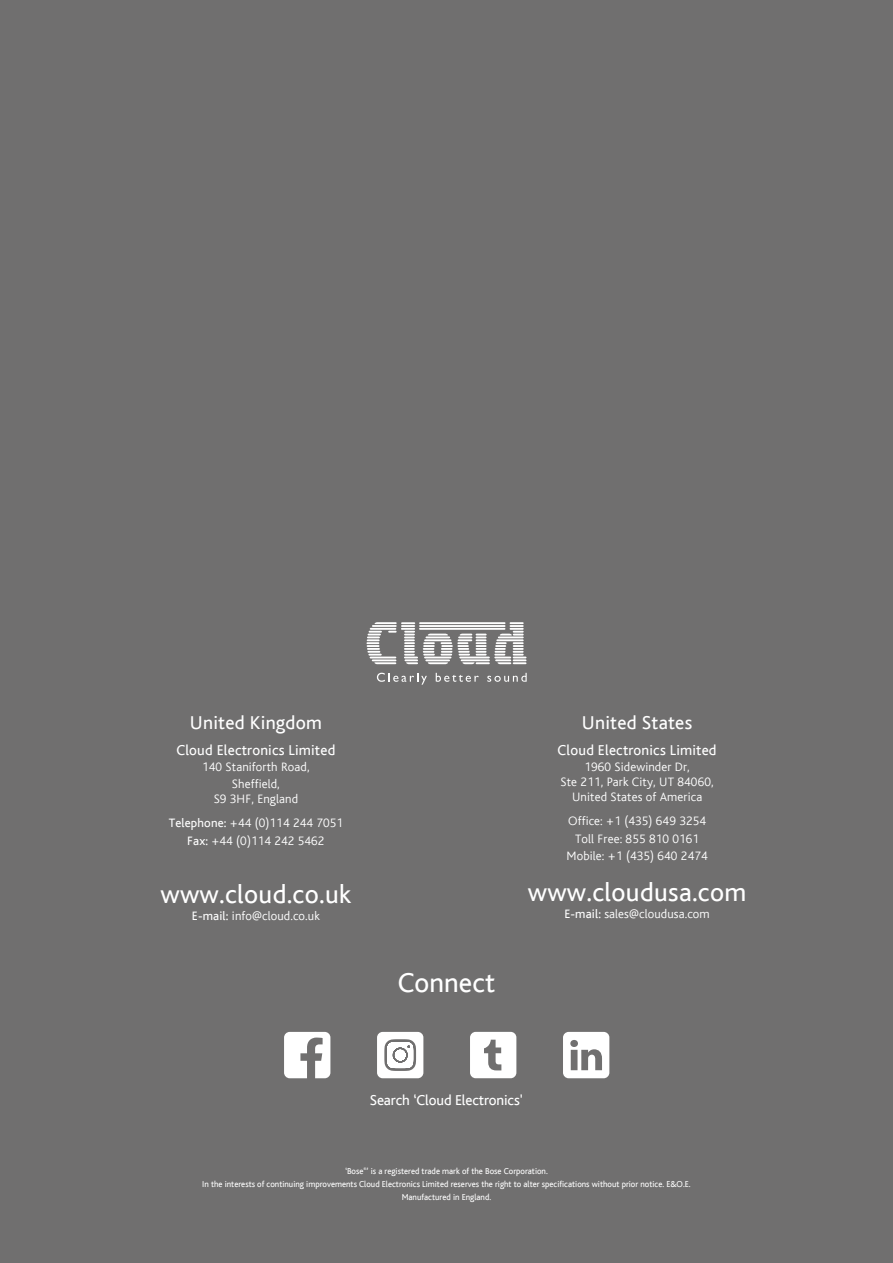
<style>
.page{position:relative;width:893px;height:1263px;background:#706f6f}
.page>*{position:absolute;margin:0;border:0;box-sizing:border-box;transform-origin:0 0}
.t1{font:28.5px "Bliss";color:#fff}
.t2{font:27px "Bliss";letter-spacing:.01em;color:#fff}
.t3{font:19.5px "Bliss";letter-spacing:.01em;color:#fff}
.t4{font:15px "Bliss";letter-spacing:.01em;color:#fff}
.t5{font:15px "Bliss";letter-spacing:-.01em;color:#fff}
.t6{font:300 12.75px/15.3px "Bliss";letter-spacing:.01em;color:#fff;text-align:center}
.t7{font:9px "Bliss";color:#fff;scale:.96 1}
.s1{font-weight:400}
</style>
<div class="page">
<svg style="left:366px;top:622px;width:160px;height:42px"></svg>
<svg style="left:377px;top:673px;width:50px;height:12px"></svg>
<svg style="left:436px;top:673px;width:43px;height:9px"></svg>
<svg style="left:487px;top:673px;width:40px;height:9px"></svg>
<svg style="left:563px;top:1032px;width:46px;height:46px"></svg>
<svg style="left:470px;top:1032px;width:46px;height:46px;background:#e9e9e9"></svg>
<svg style="left:377px;top:1032px;width:46px;height:46px;background:#e4e4e4"></svg>
<svg style="left:284px;top:1032px;width:46px;height:46px"></svg>
<p class="t3" style="left:190px;top:712px;width:134px">United Kingdom</p>
<p class="t4" style="left:176px;top:743px;width:160px">Cloud Electronics Limited</p>
<p class="t6" style="left:202px;top:759px;width:109px">140 Staniforth Road,</p>
<p class="t6" style="left:214px;top:776px;width:86px">Sheffield,<br>S9 3HF, England</p>
<p class="t6" style="left:169px;top:816px;width:176px"><span class="s1">Telephone:</span> +44 (0)114 244 7051</p>
<p class="t6" style="left:187px;top:833px;width:139px"><span class="s1">Fax:</span> +44 (0)114 242 5462</p>
<p class="t2" style="left:160px;top:880px;width:192px">www.cloud.co.uk</p>
<p class="t6" style="left:192px;top:909px;width:129px"><span class="s1">E-mail:</span> info@cloud.co.uk</p>
<p class="t1" style="left:398px;top:967px;width:99px">Connect</p>
<p class="t3" style="left:582px;top:712px;width:112px">United States</p>
<p class="t4" style="left:558px;top:743px;width:160px">Cloud Electronics Limited</p>
<p class="t6" style="left:561px;top:759px;width:154px">1960 Sidewinder Dr,<br>Ste 211, Park City, UT 84060,<br>United States of America</p>
<p class="t6" style="left:568px;top:813px;width:139px">Office: +1 (435) 649 3254</p>
<p class="t6" style="left:575px;top:831px;width:125px">Toll Free: 855 810 0161</p>
<p class="t6" style="left:567px;top:848px;width:143px">Mobile: +1 (435) 640 2474</p>
<p class="t2" style="left:528px;top:878px;width:220px">www.cloudusa.com</p>
<p class="t6" style="left:564px;top:907px;width:147px"><span class="s1">E-mail:</span> sales@cloudusa.com</p>
<p class="t5" style="left:370px;top:1092px;width:154px">Search ‘Cloud Electronics'</p>
<p class="t7" style="left:345px;top:1166px;width:213px">‘Bose<sup>®</sup>’ is a registered trade mark of the Bose Corporation.</p>
<p class="t7" style="left:202px;top:1179px;width:510px">In the interests of continuing improvements Cloud Electronics Limited reserves the right to alter specifications without prior notice. E&amp;O.E.</p>
<p class="t7" style="left:402px;top:1192px;width:95px">Manufactured in England.</p>
</div>
